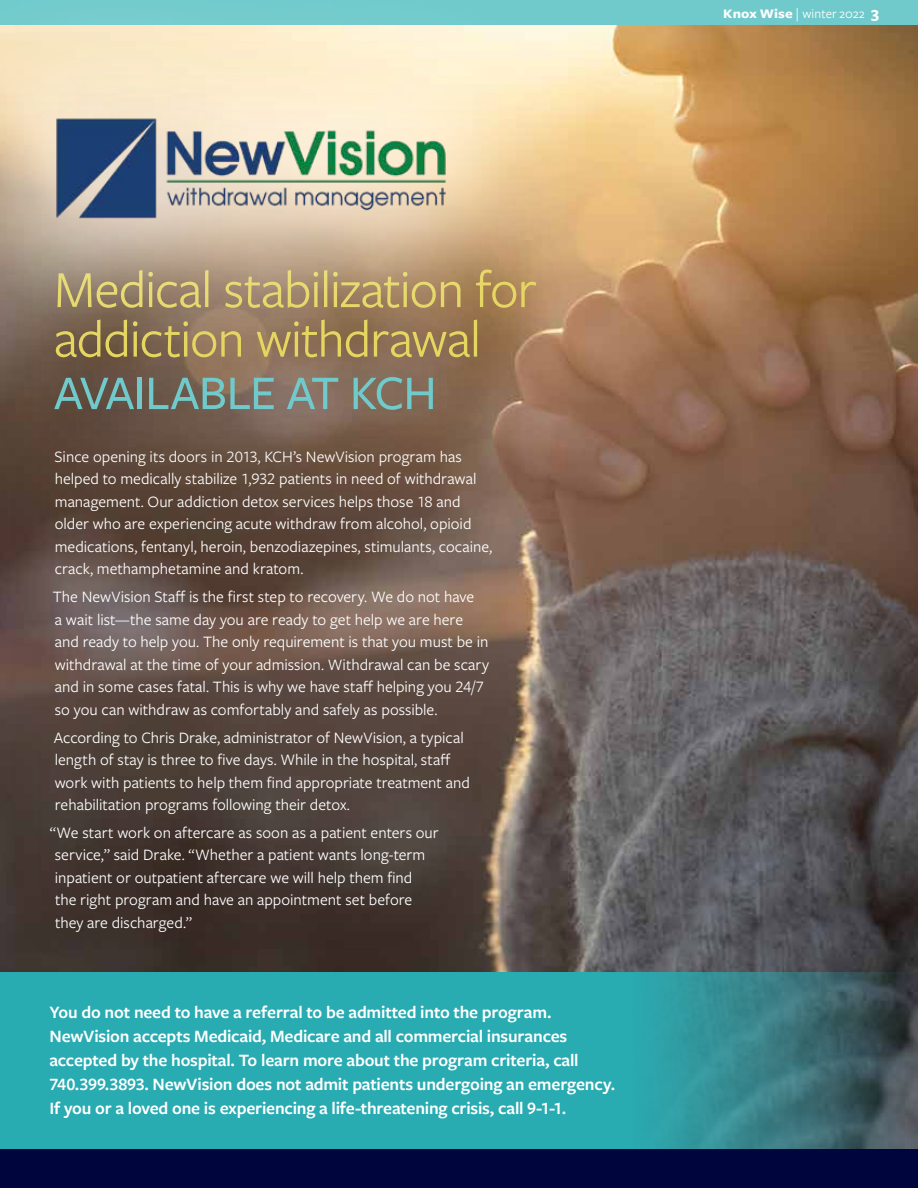
<style>
.page{position:relative;width:918px;height:1188px;background:#fff}
.page>*{position:absolute;margin:0;border:0;box-sizing:border-box;transform-origin:0 0}
.t1{font:54px/49.5px "Freight Sans Pro";letter-spacing:-.02em;color:#e5d660}
.t2{font:500 50.1px "Freight Sans Pro";letter-spacing:-.025em;color:#70cacb}
.t3{font:600 18px/24px "Freight Sans Pro";letter-spacing:-.01em;color:#fff}
.t4{font:16.5px/22.5px "Freight Sans Pro";color:#fff}
.t5{font:13.5px "Freight Sans";letter-spacing:.005em;color:#fff}
.s1{font-weight:700}
.s2{font-family:"The Serif";font-weight:300}
.s3{font-weight:700;font-size:16.5px}
</style>
<div class="page">
<img style="left:545px;top:25px;width:373px;height:947px">
<div style="left:0;top:0;width:918px;height:25px;background:#70cacb"></div>
<div style="left:0;top:388px;width:545px;height:605px;background:#000;opacity:.5"></div>
<div style="left:0;top:211px;width:592px;height:265px;background:#000;opacity:.75"></div>
<div style="left:0;top:0;width:589px;height:363px;background:#fff;opacity:.75"></div>
<img style="left:54px;top:116px;width:395px;height:104px">
<svg style="left:0;top:972px;width:918px;height:177px;background:#2d9ba1"></svg>
<div style="left:0;top:1149px;width:918px;height:39px;background:#00053e"></div>
<h1 class="t1" style="left:54px;top:263px;width:484px">Medical stabilization for addiction withdrawal</h1>
<h2 class="t2" style="left:54px;top:359px;width:384px">AVAILABLE AT KCH</h2>
<p class="t4" style="left:55px;top:444px;width:439px">Since opening its doors in 2013, KCH’s NewVision program has helped to medically stabilize 1,932 patients in need of withdrawal management. Our addiction detox services helps those 18 and older who are experiencing acute withdraw from alcohol, opioid medications, fentanyl, heroin, benzodiazepines, stimulants, cocaine, crack, methamphetamine and kratom.</p>
<p class="t4" style="left:53px;top:585px;width:438px">The NewVision Staff is the first step to recovery. We do not have<br>a wait list—the same day you are ready to get help we are here and ready to help you. The only requirement is that you must be in withdrawal at the time of your admission. Withdrawal can be scary and in some cases fatal. This is why we have staff helping you 24/7 so you can withdraw as comfortably and safely as possible.</p>
<p class="t4" style="left:54px;top:725px;width:418px">According to Chris Drake, administrator of NewVision, a typical length of stay is three to five days. While in the hospital, staff work with patients to help them find appropriate treatment and rehabilitation programs following their detox.</p>
<p class="t4" style="left:50px;top:821px;width:390px">“We start work on aftercare as soon as a patient enters our service,” said Drake. “Whether a patient wants long-term inpatient or outpatient aftercare we will help them find<br>the right program and have an appointment set before they are discharged.”</p>
<p class="t3" style="left:50px;top:999px;width:567px">You do not need to have a referral to be admitted into the program.<br>NewVision accepts Medicaid, Medicare and all commercial insurances accepted by the hospital. To learn more about the program criteria, call 740.399.3893. NewVision does not admit patients undergoing an emergency.<br>If you or a loved one is experiencing a life-threatening crisis, call 9-1-1.</p>
<p class="t5" style="left:723px;top:7px;width:157px"><span class="s1">Knox Wise</span> <span class="s2">|</span> winter 2022 <span class="s3">3</span></p>
</div>
